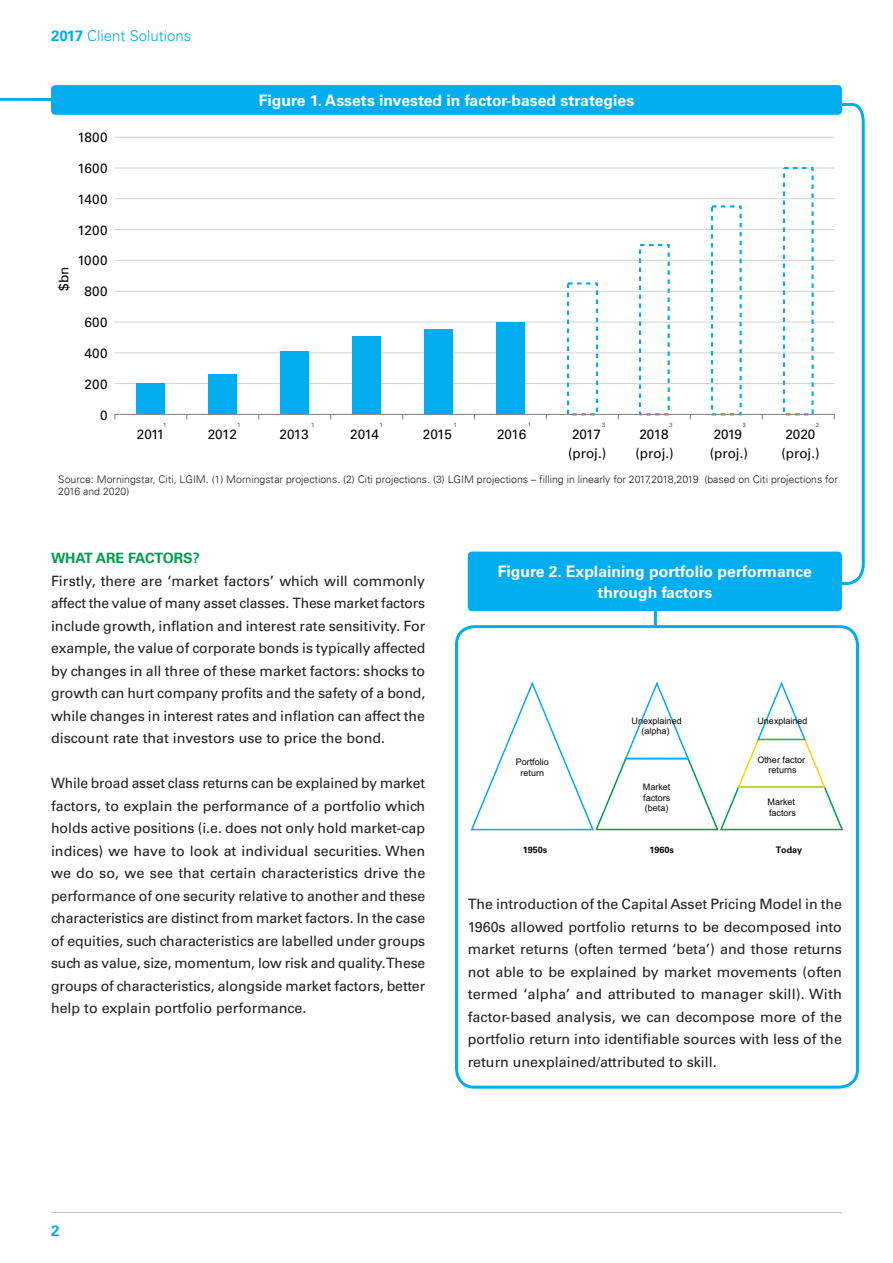
<style>
.page{position:relative;width:893px;height:1263px;background:#fff}
.page>*{position:absolute;margin:0;border:0;box-sizing:border-box;transform-origin:0 0}
.Graph_Title{font:700 15.75px/21px "Univers LT Std";color:#fff;text-align:center}
.t1{font:300 15px "Univers LT";color:#00aeef}
.t2{font:700 15px "Univers LT Std";color:#00aeef}
.Body_Copy{font:14.25px/22.5px "Univers LT Std";color:#231f20;text-align:justify}
.Body_Copy_Heading_gr{font:700 14.25px "Univers LT Std";color:#009e4d}
.t3{font:13.5px/19px "Univers LT Std";color:#050504}
.Source{font:300 10.5px/12px "Univers LT";color:#231f20}
.t4{font:9px/10.8px "Arial";color:#050504;text-align:center}
.t5{font:700 9px "Univers LT Std";color:#050504}
.Subheading{font:6.15px "Univers LT Std";color:#57585a}
.s1{font-family:"Univers LT Std";font-weight:700}
</style>
<div class="page">
<hr style="left:51px;top:1212px;width:791px;height:1px;background:#c7c8ca">
<svg style="left:470px;top:681px;width:373px;height:150px"></svg>
<div style="left:455px;top:625px;width:404px;height:464px;border:3px solid #00aeef;border-radius:18px"></div>
<svg style="left:652px;top:103px;width:213px;height:526px"></svg>
<hr style="left:115px;top:383px;width:719px;height:1px;background:#d1d2d4">
<hr style="left:115px;top:352px;width:719px;height:1px;background:#d1d2d4">
<hr style="left:115px;top:322px;width:719px;height:1px;background:#d1d2d4">
<hr style="left:115px;top:291px;width:719px;height:1px;background:#d1d2d4">
<hr style="left:115px;top:260px;width:719px;height:1px;background:#d1d2d4">
<hr style="left:115px;top:229px;width:719px;height:1px;background:#d1d2d4">
<hr style="left:115px;top:198px;width:719px;height:1px;background:#d1d2d4">
<hr style="left:115px;top:168px;width:719px;height:1px;background:#d1d2d4">
<hr style="left:115px;top:137px;width:719px;height:1px;background:#d1d2d4">
<div style="left:280px;top:351px;width:29px;height:63px;background:#00aeef"></div>
<div style="left:496px;top:322px;width:29px;height:92px;background:#00aeef"></div>
<svg style="left:566px;top:166px;width:249px;height:251px"></svg>
<div style="left:136px;top:384px;width:29px;height:30px;background:#00aeef"></div>
<div style="left:208px;top:374px;width:29px;height:40px;background:#00aeef"></div>
<div style="left:352px;top:337px;width:29px;height:77px;background:#00aeef"></div>
<div style="left:424px;top:329px;width:29px;height:85px;background:#00aeef"></div>
<hr style="left:115px;top:414px;width:719px;height:1px;background:#878686">
<svg style="left:0;top:97px;width:845px;height:7px"></svg>
<div style="left:51px;top:85px;width:791px;height:30px;background:#00aeef;border-radius:4px"></div>
<div style="left:468px;top:552px;width:374px;height:59px;background:#00aeef;border-radius:4px"></div>
<p class="t1" style="left:51px;top:26px;width:142px"><span class="s1">2017</span> Client Solutions</p>
<p class="t3" style="left:77px;top:128px;width:32px">1800</p>
<p class="t3" style="left:77px;top:159px;width:32px">1600</p>
<p class="t3" style="left:78px;top:190px;width:32px">1400</p>
<p class="t3" style="left:77px;top:220px;width:32px">1200</p>
<p class="t3" style="left:54px;top:291px;width:26px;rotate:-90deg">$bn</p>
<p class="t3" style="left:77px;top:251px;width:32px">1000</p>
<p class="t3" style="left:85px;top:282px;width:25px">800</p>
<p class="t3" style="left:85px;top:313px;width:25px">600</p>
<p class="t3" style="left:85px;top:344px;width:25px">400</p>
<p class="t3" style="left:85px;top:374px;width:25px">200</p>
<p class="t3" style="left:100px;top:405px;width:9px">0</p>
<p class="Graph_Title" style="left:259px;top:90px;width:377px">Figure 1. Assets invested in factor-based strategies</p>
<p class="Subheading" style="left:163px;top:421px;width:5px">1</p>
<p class="Subheading" style="left:454px;top:421px;width:5px">1</p>
<p class="Subheading" style="left:528px;top:421px;width:5px">1</p>
<p class="Subheading" style="left:602px;top:421px;width:5px">3</p>
<p class="Subheading" style="left:669px;top:421px;width:5px">3</p>
<p class="Subheading" style="left:742px;top:421px;width:5px">3</p>
<p class="Subheading" style="left:816px;top:421px;width:5px">2</p>
<p class="Subheading" style="left:237px;top:421px;width:5px">1</p>
<p class="Subheading" style="left:311px;top:421px;width:5px">1</p>
<p class="Subheading" style="left:379px;top:421px;width:5px">1</p>
<p class="t3" style="left:137px;top:425px;width:29px">2011</p>
<p class="t3" style="left:208px;top:425px;width:31px">2012</p>
<p class="t3" style="left:279px;top:425px;width:31px">2013</p>
<p class="t3" style="left:350px;top:425px;width:30px">2014</p>
<p class="t3" style="left:423px;top:425px;width:31px">2015</p>
<p class="t3" style="left:497px;top:425px;width:31px">2016</p>
<p class="t3" style="left:568px;top:425px;width:40px">2017 (proj.)</p>
<p class="t3" style="left:635px;top:425px;width:40px">2018 (proj.)</p>
<p class="t3" style="left:710px;top:425px;width:40px">2019 (proj.)</p>
<p class="t3" style="left:781px;top:425px;width:40px">2020 (proj.)</p>
<p class="Source" style="left:58px;top:473px;width:781px">Source: Morningstar, Citi, LGIM. (1) Morningstar projections. (2) Citi projections. (3) LGIM projections – filling in linearly for 2017,2018,2019 (based on Citi projections for<br>2016 and 2020)</p>
<p class="Body_Copy_Heading_gr" style="left:51px;top:550px;width:150px">WHAT ARE FACTORS?</p>
<p class="Body_Copy" style="left:51px;top:569px;width:376px">Firstly, there are ‘market factors’ which will commonly affect the value of many asset classes. These market factors include growth, inflation and interest rate sensitivity. For example, the value of corporate bonds is typically affected by changes in all three of these market factors: shocks to growth can hurt company profits and the safety of a bond, while changes in interest rates and inflation can affect the discount rate that investors use to price the bond.</p>
<p class="Body_Copy" style="left:51px;top:772px;width:376px">While broad asset class returns can be explained by market factors, to explain the performance of a portfolio which holds active positions (i.e. does not only hold market-cap indices) we have to look at individual securities. When we do so, we see that certain characteristics drive the performance of one security relative to another and these characteristics are distinct from market factors. In the case of equities, such characteristics are labelled under groups such as value, size, momentum, low risk and quality. These groups of characteristics, alongside market factors, better help to explain portfolio performance.</p>
<p class="Graph_Title" style="left:498px;top:561px;width:316px">Figure 2. Explaining portfolio performance through factors</p>
<p class="t4" style="left:516px;top:756px;width:35px">Portfolio return</p>
<p class="t4" style="left:632px;top:715px;width:52px">Unexplained (alpha)</p>
<p class="t4" style="left:643px;top:781px;width:29px;text-align:justify">Market factors (beta)</p>
<p class="t4" style="left:757px;top:715px;width:52px">Unexplained</p>
<p class="t4" style="left:757px;top:754px;width:49px">Other factor returns</p>
<p class="t4" style="left:768px;top:796px;width:30px;text-align:left">Market factors</p>
<p class="t5" style="left:523px;top:844px;width:26px">1950s</p>
<p class="t5" style="left:649px;top:844px;width:26px">1960s</p>
<p class="t5" style="left:776px;top:844px;width:28px">Today</p>
<p class="Body_Copy" style="left:468px;top:893px;width:376px">The introduction of the Capital Asset Pricing Model in the 1960s allowed portfolio returns to be decomposed into market returns (often termed ‘beta’) and those returns not able to be explained by market movements (often termed ‘alpha’ and attributed to manager skill). With factor-based analysis, we can decompose more of the portfolio return into identifiable sources with less of the return unexplained/attributed to skill.</p>
<p class="t2" style="left:51px;top:1221px;width:10px">2</p>
</div>
